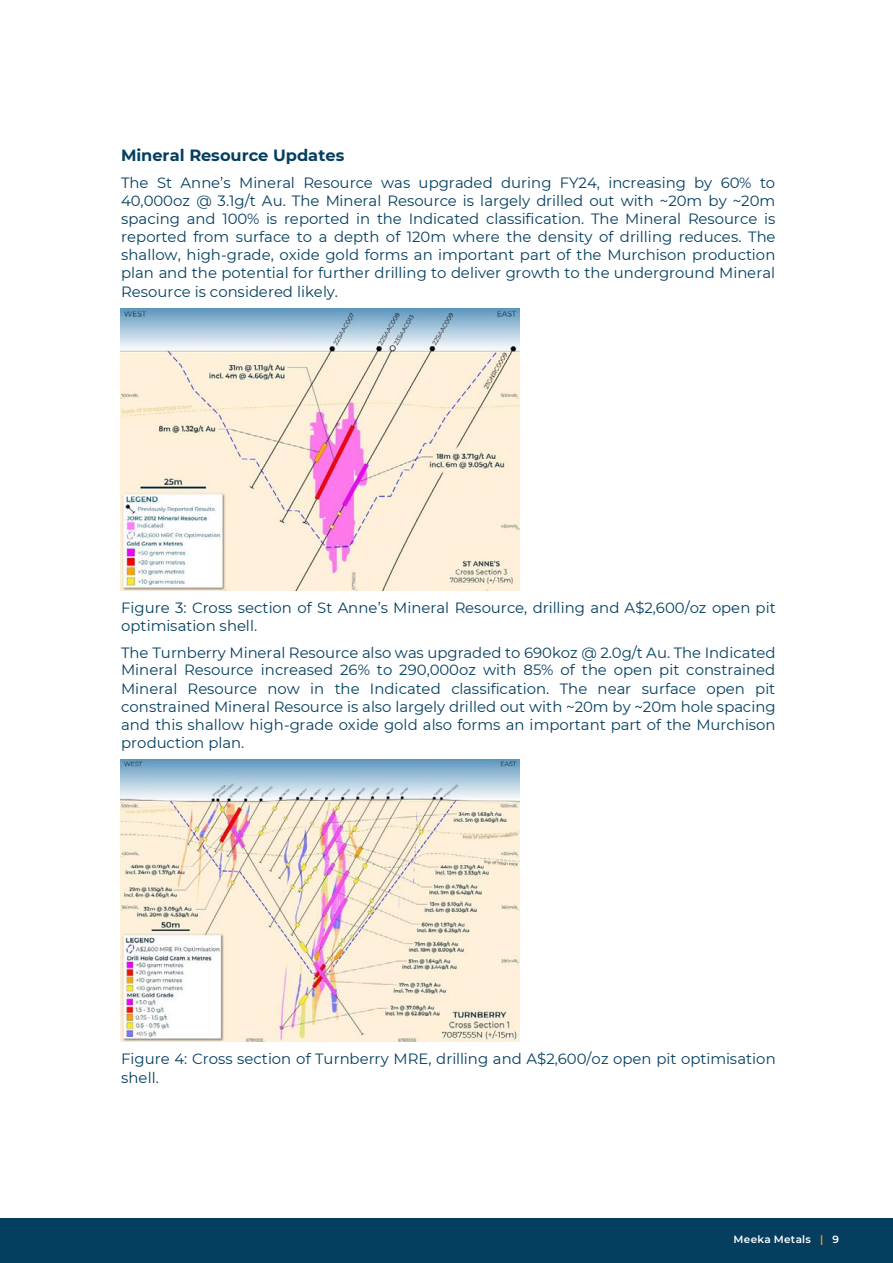
<style>
.page{position:relative;width:893px;height:1263px;background:#fff}
.page>*{position:absolute;margin:0;border:0;box-sizing:border-box;transform-origin:0 0}
.t1{font:700 16.2px "Montserrat";color:#043f5f}
.t2{font:14.85px/18.1px "Montserrat";letter-spacing:.005em;color:#043f5f;text-align:justify}
.t3{font:600 10.5px "Montserrat";letter-spacing:.025em;color:#fff}
.s1{color:#f99d1c}
</style>
<div class="page">
<img style="left:121px;top:308px;width:398px;height:282px">
<img style="left:121px;top:760px;width:398px;height:281px">
<div style="left:0;top:1218px;width:893px;height:45px;background:#053e5e"></div>
<p class="t1" style="left:121px;top:144px;width:225px">Mineral Resource Updates</p>
<p class="t2" style="left:121px;top:173px;width:656px">The St Anne’s Mineral Resource was upgraded during FY24, increasing by 60% to 40,000oz @ 3.1g/t Au. The Mineral Resource is largely drilled out with ~20m by ~20m spacing and 100% is reported in the Indicated classification. The Mineral Resource is reported from surface to a depth of 120m where the density of drilling reduces. The shallow, high-grade, oxide gold forms an important part of the Murchison production plan and the potential for further drilling to deliver growth to the underground Mineral Resource is considered likely.</p>
<p class="t2" style="left:121px;top:598px;width:656px">Figure 3: Cross section of St Anne’s Mineral Resource, drilling and A$2,600/oz open pit optimisation shell.</p>
<p class="t2" style="left:121px;top:643px;width:656px">The Turnberry Mineral Resource also was upgraded to 690koz @ 2.0g/t Au. The Indicated Mineral Resource increased 26% to 290,000oz with 85% of the open pit constrained Mineral Resource now in the Indicated classification. The near surface open pit constrained Mineral Resource is also largely drilled out with ~20m by ~20m hole spacing and this shallow high-grade oxide gold also forms an important part of the Murchison production plan.</p>
<p class="t2" style="left:121px;top:1049px;width:656px">Figure 4: Cross section of Turnberry MRE, drilling and A$2,600/oz open pit optimisation shell.</p>
<p class="t3" style="left:733px;top:1232px;width:107px">Meeka Metals <span class="s1">|</span> 9</p>
</div>
